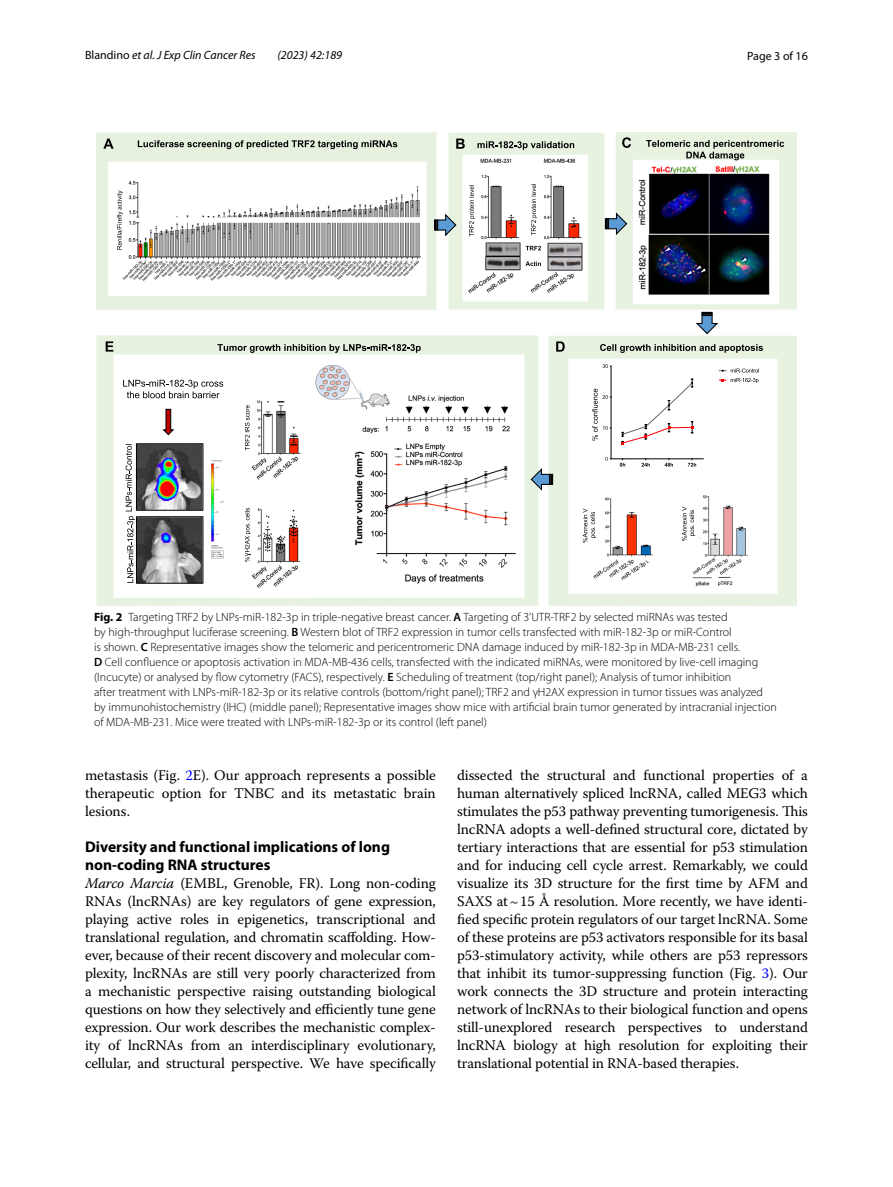
<style>
.page{position:relative;width:893px;height:1187px;background:#fff}
.page>*{position:absolute;margin:0;border:0;box-sizing:border-box;transform-origin:0 0}
.t1{font:700 15.45px/18px "Myriad Pro";color:#000}
.t2{font:14.7px/18px "Warnock Pro";letter-spacing:-.01em;color:#000;text-align:justify}
.t3{font:300 12px/15px "Myriad Pro";color:#000}
.t4{font:italic 12px "Myriad Pro";color:#000}
.t5{font:12px "Myriad Pro";color:#000}
.s1{font-style:normal}
.s2{font-weight:700}
.s3{font-weight:600}
.s4{color:#00f}
.s5{font-style:italic}
</style>
<div class="page">
<img style="left:96px;top:133px;width:701px;height:472px">
<svg style="left:646px;top:140px;width:138px;height:20px;background:#bac3b5"></svg>
<svg style="left:217px;top:344px;width:204px;height:9px;background:#a2a99d"></svg>
<svg style="left:138px;top:140px;width:259px;height:9px;background:#9fa89b"></svg>
<svg style="left:477px;top:141px;width:97px;height:9px"></svg>
<svg style="left:433px;top:212px;width:24px;height:26px"></svg>
<svg style="left:604px;top:211px;width:24px;height:25px"></svg>
<svg style="left:694px;top:311px;width:26px;height:24px"></svg>
<svg style="left:600px;top:344px;width:163px;height:9px"></svg>
<hr style="left:611px;top:458px;width:93px;height:1px;background:#000">
<svg style="left:620px;top:459px;width:5px;height:7px"></svg>
<svg style="left:641px;top:459px;width:9px;height:7px"></svg>
<svg style="left:665px;top:459px;width:8px;height:7px"></svg>
<svg style="left:688px;top:459px;width:8px;height:7px"></svg>
<hr style="left:611px;top:366px;width:1px;height:93px;background:#000">
<svg style="left:605px;top:457px;width:6px;height:3px"></svg>
<svg style="left:602px;top:364px;width:9px;height:4px"></svg>
<svg style="left:621px;top:379px;width:72px;height:66px"></svg>
<svg style="left:719px;top:368px;width:40px;height:4px"></svg>
<svg style="left:719px;top:378px;width:40px;height:5px"></svg>
<svg style="left:592px;top:389px;width:19px;height:51px"></svg>
<svg style="left:530px;top:466px;width:24px;height:26px"></svg>
<svg style="left:126px;top:443px;width:78px;height:141px;background:#7b7b7f"></svg>
<svg style="left:123px;top:380px;width:100px;height:18px"></svg>
<svg style="left:162px;top:408px;width:14px;height:28px"></svg>
<svg style="left:117px;top:190px;width:6px;height:59px"></svg>
<svg style="left:469px;top:185px;width:6px;height:51px"></svg>
<svg style="left:531px;top:184px;width:6px;height:51px"></svg>
<svg style="left:245px;top:405px;width:5px;height:45px"></svg>
<svg style="left:245px;top:508px;width:6px;height:53px"></svg>
<svg style="left:583px;top:508px;width:13px;height:34px"></svg>
<svg style="left:682px;top:506px;width:13px;height:35px"></svg>
<svg style="left:103px;top:138px;width:11px;height:11px"></svg>
<svg style="left:456px;top:138px;width:9px;height:11px"></svg>
<svg style="left:622px;top:137px;width:9px;height:11px"></svg>
<svg style="left:556px;top:341px;width:9px;height:10px"></svg>
<svg style="left:106px;top:341px;width:7px;height:10px"></svg>
<svg style="left:526px;top:246px;width:15px;height:4px"></svg>
<svg style="left:525px;top:261px;width:16px;height:5px"></svg>
<p class="t4" style="left:85px;top:48px;width:172px"><span class="s1">Blandino</span> et al. J Exp Clin Cancer Res</p>
<p class="t4" style="left:277px;top:48px;width:66px">(2023) 42:189</p>
<p class="t5" style="left:747px;top:48px;width:62px">Page 3 of 16</p>
<p class="t3" style="left:94px;top:609px;width:684px"><span class="s2">Fig. 2</span> Targeting TRF2 by LNPs-miR-182-3p in triple-negative breast cancer. <span class="s3">A</span> Targeting of 3’UTR-TRF2 by selected miRNAs was tested<br>by high-throughput luciferase screening. <span class="s3">B</span> Western blot of TRF2 expression in tumor cells transfected with miR-182-3p or miR-Control<br>is shown. <span class="s3">C</span> Representative images show the telomeric and pericentromeric DNA damage induced by miR-182-3p in MDA-MB-231 cells.<br><span class="s3">D</span> Cell confluence or apoptosis activation in MDA-MB-436 cells, transfected with the indicated miRNAs, were monitored by live-cell imaging (Incucyte) or analysed by flow cytometry (FACS), respectively. <span class="s3">E</span> Scheduling of treatment (top/right panel); Analysis of tumor inhibition<br>after treatment with LNPs-miR-182-3p or its relative controls (bottom/right panel); TRF2 and γH2AX expression in tumor tissues was analyzed by immunohistochemistry (IHC) (middle panel); Representative images show mice with artificial brain tumor generated by intracranial injection of MDA-MB-231. Mice were treated with LNPs-miR-182-3p or its control (left panel)</p>
<p class="t2" style="left:85px;top:766px;width:352px">metastasis (Fig. <span class="s4">2</span>E). Our approach represents a possible therapeutic option for TNBC and its metastatic brain lesions.</p>
<p class="t1" style="left:85px;top:837px;width:306px">Diversity and functional implications of long non‑coding RNA structures</p>
<p class="t2" style="left:85px;top:874px;width:352px"><span class="s5">Marco Marcia</span> (EMBL, Grenoble, FR). Long non-coding RNAs (lncRNAs) are key regulators of gene expression, playing active roles in epigenetics, transcriptional and translational regulation, and chromatin scaffolding. How&shy;ever, because of their recent discovery and molecular com&shy;plexity, lncRNAs are still very poorly characterized from a mechanistic perspective raising outstanding biological questions on how they selectively and efficiently tune gene expression. Our work describes the mechanistic complex&shy;ity of lncRNAs from an interdisciplinary evolutionary, cellular, and structural perspective. We have specifically</p>
<p class="t2" style="left:457px;top:766px;width:352px">dissected the structural and functional properties of a human alternatively spliced lncRNA, called MEG3 which stimulates the p53 pathway preventing tumorigenesis. This lncRNA adopts a well-defined structural core, dictated by tertiary interactions that are essential for p53 stimulation and for inducing cell cycle arrest. Remarkably, we could visualize its 3D structure for the first time by AFM and SAXS at~15 Å resolution. More recently, we have identi&shy;fied specific protein regulators of our target lncRNA. Some of these proteins are p53 activators responsible for its basal p53-stimulatory activity, while others are p53 repressors that inhibit its tumor-suppressing function (Fig. <span class="s4">3</span>). Our work connects the 3D structure and protein interacting network of lncRNAs to their biological function and opens still-unexplored research perspectives to understand lncRNA biology at high resolution for exploiting their translational potential in RNA-based therapies.</p>
</div>
